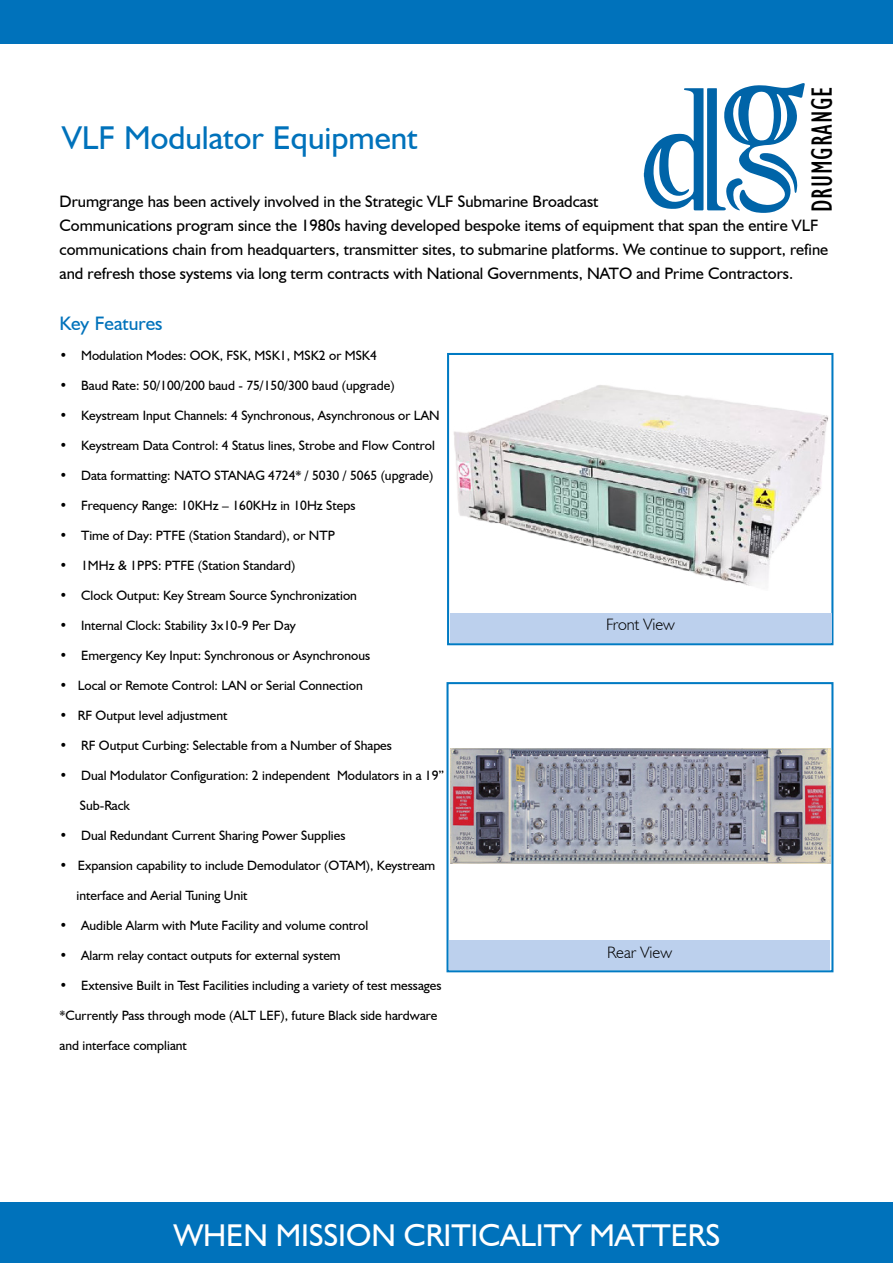
<style>
.page{position:relative;width:893px;height:1263px;background:#fff}
.page>*{position:absolute;margin:0;border:0;box-sizing:border-box;transform-origin:0 0}
.t1{font:33px "Humanist 521 BT";color:#0072bb}
.t2{font:31.5px "Humanist 521 BT";color:#fff}
.t3{font:condensed 30px "Gill Sans";letter-spacing:.025em;color:#000}
.t4{font:19.5px "Humanist 521 BT";color:#0072bb}
.t5{font:16.5px/24px "Humanist 521 BT";color:#000}
.t6{font:300 16.5px "Humanist 521 BT";color:#000}
.t7{font:13.5px "Humanist 521 BT";color:#000}
</style>
<div class="page">
<div style="left:0;top:0;width:893px;height:44px;background:#0072bb"></div>
<div style="left:0;top:1202px;width:893px;height:61px;background:#0072bb"></div>
<svg style="left:644px;top:83px;width:161px;height:130px"></svg>
<img style="left:453px;top:385px;width:376px;height:201px">
<div style="left:447px;top:353px;width:386px;height:292px;border:2px solid #007ac3"></div>
<img style="left:450px;top:748px;width:380px;height:116px">
<div style="left:446px;top:682px;width:387px;height:290px;border:2px solid #007ac3"></div>
<div style="left:449px;top:940px;width:381px;height:30px;background:#bcd0ed"></div>
<div style="left:450px;top:613px;width:381px;height:29px;background:#bcd0ed"></div>
<h3 class="t3" style="left:804px;top:212px;width:128px;rotate:-90deg">DRUMGRANGE</h3>
<h1 class="t1" style="left:62px;top:117px;width:357px">VLF Modulator Equipment</h1>
<p class="t5" style="left:60px;top:189px;width:770px">Drumgrange has been actively involved in the Strategic VLF Submarine Broadcast<br>Communications program since the 1980s having developed bespoke items of equipment that span the entire VLF communications chain from headquarters, transmitter sites, to submarine platforms. We continue to support, refine and refresh those systems via long term contracts with National Governments, NATO and Prime Contractors.</p>
<h3 class="t4" style="left:60px;top:311px;width:105px">Key Features</h3>
<p class="t7" style="left:60px;top:347px;width:319px">• Modulation Modes: OOK, FSK, MSK1, MSK2 or MSK4</p>
<p class="t7" style="left:60px;top:377px;width:337px">• Baud Rate: 50/100/200 baud - 75/150/300 baud (upgrade)</p>
<p class="t7" style="left:60px;top:407px;width:382px">• Keystream Input Channels: 4 Synchronous, Asynchronous or LAN</p>
<p class="t7" style="left:60px;top:437px;width:377px">• Keystream Data Control: 4 Status lines, Strobe and Flow Control</p>
<p class="t7" style="left:60px;top:467px;width:375px">• Data formatting: NATO STANAG 4724* / 5030 / 5065 (upgrade)</p>
<p class="t7" style="left:60px;top:497px;width:297px">• Frequency Range: 10KHz – 160KHz in 10Hz Steps</p>
<p class="t7" style="left:60px;top:527px;width:277px">• Time of Day: PTFE (Station Standard), or NTP</p>
<p class="t7" style="left:60px;top:557px;width:237px">• 1MHz &amp; 1PPS: PTFE (Station Standard)</p>
<p class="t7" style="left:60px;top:587px;width:299px">• Clock Output: Key Stream Source Synchronization</p>
<p class="t7" style="left:60px;top:617px;width:238px">• Internal Clock: Stability 3x10-9 Per Day</p>
<p class="t7" style="left:60px;top:647px;width:312px">• Emergency Key Input: Synchronous or Asynchronous</p>
<p class="t7" style="left:60px;top:677px;width:305px">• Local or Remote Control: LAN or Serial Connection</p>
<p class="t7" style="left:60px;top:707px;width:169px">• RF Output level adjustment</p>
<p class="t7" style="left:60px;top:737px;width:334px">• RF Output Curbing: Selectable from a Number of Shapes</p>
<p class="t7" style="left:60px;top:767px;width:386px">• Dual Modulator Configuration: 2 independent Modulators in a 19”</p>
<p class="t7" style="left:80px;top:797px;width:52px">Sub-Rack</p>
<p class="t7" style="left:60px;top:827px;width:287px">• Dual Redundant Current Sharing Power Supplies</p>
<p class="t7" style="left:60px;top:857px;width:377px">• Expansion capability to include Demodulator (OTAM), Keystream</p>
<p class="t7" style="left:77px;top:887px;width:173px">interface and Aerial Tuning Unit</p>
<p class="t7" style="left:60px;top:917px;width:310px">• Audible Alarm with Mute Facility and volume control</p>
<p class="t7" style="left:60px;top:947px;width:283px">• Alarm relay contact outputs for external system</p>
<p class="t7" style="left:60px;top:977px;width:383px">• Extensive Built in Test Facilities including a variety of test messages</p>
<p class="t7" style="left:60px;top:1007px;width:379px">*Currently Pass through mode (ALT LEF), future Black side hardware</p>
<p class="t7" style="left:60px;top:1037px;width:129px">and interface compliant</p>
<p class="t6" style="left:606px;top:614px;width:70px">Front View</p>
<p class="t6" style="left:607px;top:942px;width:66px">Rear View</p>
<h2 class="t2" style="left:51px;top:1213px;width:286px">INNOVATIVE SOLUT</h2>
<h2 class="t2" style="left:393px;top:1213px;width:451px">S FOR THE DEFENC INDUSTRY</h2>
<h2 class="t2" style="left:174px;top:1216px;width:548px">WHEN MISSION CRITICALITY MATTERS</h2>
</div>
